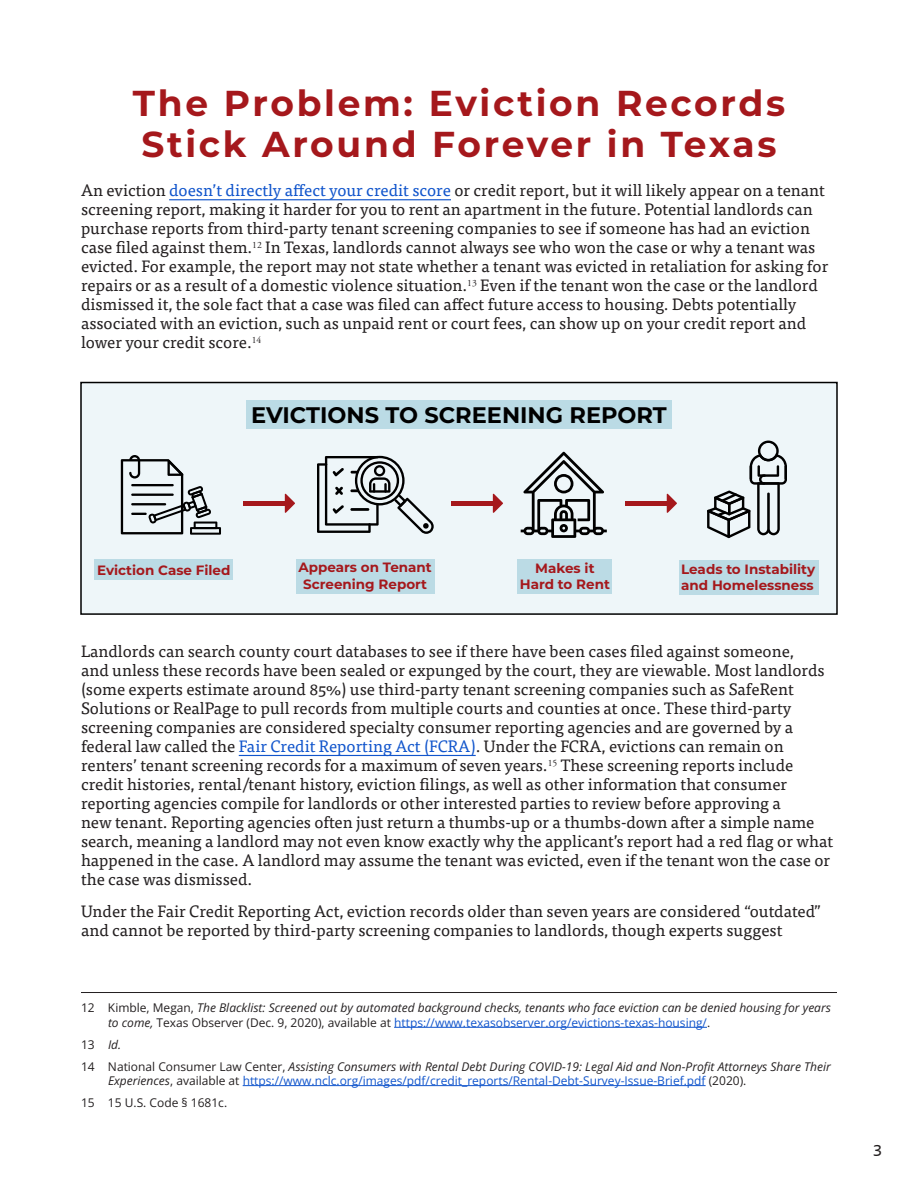
<style>
.page{position:relative;width:918px;height:1188px;background:#fff}
.page>*{position:absolute;margin:0;border:0;box-sizing:border-box;transform-origin:0 0}
._3__Header_1_Youth_E{font:700 36px/41.4px "Montserrat";letter-spacing:.075em;color:#a5181c}
.t1{font:700 22.5px "Montserrat";color:#000}
._1__Youth_Evictions{font:16.5px/18.9px "Tisa Pro";color:#231f20}
.t2{font:16.5px "Tisa Sans Pro";color:#231f20}
.t3{font:700 13.5px/16.2px "Montserrat";color:#a5181c;text-align:center}
._2__Footnotes_Youth{font:italic 12px/14.4px "Open Sans";color:#231f20}
._2__Footnotes_Youth-2{font:12px "Open Sans";color:#231f20}
.s1{color:#15c}
.s2{font-style:normal}
.s3{font-style:normal;color:#15c}
</style>
<div class="page">
<hr style="left:169px;top:199px;width:282px;height:1px;background:#15c">
<hr style="left:239px;top:755px;width:237px;height:1px;background:#15c">
<div style="left:81px;top:383px;width:756px;height:231px;background:#eef6f9"></div>
<div style="left:80px;top:382px;width:758px;height:233px;border:2px solid #000"></div>
<div style="left:246px;top:401px;width:426px;height:28px;background:#bbdbe5"></div>
<svg style="left:121px;top:455px;width:100px;height:80px"></svg>
<div style="left:95px;top:559px;width:138px;height:21px;background:#bbdbe5"></div>
<div style="left:296px;top:559px;width:139px;height:35px;background:#bbdbe5"></div>
<div style="left:517px;top:559px;width:95px;height:35px;background:#bbdbe5"></div>
<div style="left:679px;top:560px;width:139px;height:34px;background:#bbdbe5"></div>
<svg style="left:317px;top:456px;width:117px;height:78px"></svg>
<svg style="left:521px;top:452px;width:86px;height:86px"></svg>
<div style="left:243px;top:501px;width:43px;height:5px;background:#a5181c"></div>
<svg style="left:285px;top:494px;width:10px;height:19px"></svg>
<hr style="left:451px;top:501px;width:43px;height:4px;background:#a5181c">
<svg style="left:493px;top:494px;width:10px;height:19px"></svg>
<hr style="left:625px;top:501px;width:43px;height:4px;background:#a5181c">
<svg style="left:667px;top:494px;width:10px;height:19px"></svg>
<svg style="left:707px;top:441px;width:80px;height:97px"></svg>
<hr style="left:81px;top:992px;width:756px;height:1px;background:#231f20">
<hr style="left:394px;top:1027px;width:313px;height:1px;background:#15c">
<hr style="left:243px;top:1085px;width:463px;height:1px;background:#15c">
<p class="_3__Header_1_Youth_E" style="left:133px;top:81px;width:654px">The Problem: Eviction Records<br>Stick Around Forever in Texas</p>
<p class="_1__Youth_Evictions" style="left:81px;top:180px;width:749px">An eviction <span class="s1">doesn’t directly affect your credit score</span> or credit report, but it will likely appear on a tenant screening report, making it harder for you to rent an apartment in the future. Potential landlords can purchase reports from third-party tenant screening companies to see if someone has had an eviction case filed against them.<sup>12</sup> In Texas, landlords cannot always see who won the case or why a tenant was evicted. For example, the report may not state whether a tenant was evicted in retaliation for asking for repairs or as a result of a domestic violence situation.<sup>13</sup> Even if the tenant won the case or the landlord dismissed it, the sole fact that a case was filed can affect future access to housing. Debts potentially associated with an eviction, such as unpaid rent or court fees, can show up on your credit report and lower your credit score.<sup>14</sup></p>
<p class="t1" style="left:251px;top:399px;width:417px">EVICTIONS TO SCREENING REPORT</p>
<p class="t3" style="left:97px;top:561px;width:135px">Eviction Case Filed</p>
<p class="t3" style="left:298px;top:559px;width:135px">Appears on Tenant<br>Screening Report</p>
<p class="t3" style="left:520px;top:559px;width:92px">Makes it<br>Hard to Rent</p>
<p class="t3" style="left:681px;top:561px;width:136px;text-align:left">Leads to Instability and Homelessness</p>
<p class="_1__Youth_Evictions" style="left:81px;top:641px;width:754px">Landlords can search county court databases to see if there have been cases filed against someone,<br>and unless these records have been sealed or expunged by the court, they are viewable. Most landlords (some experts estimate around 85%) use third-party tenant screening companies such as SafeRent Solutions or RealPage to pull records from multiple courts and counties at once. These third-party screening companies are considered specialty consumer reporting agencies and are governed by a federal law called the <span class="s1">Fair Credit Reporting Act (FCRA)</span>. Under the FCRA, evictions can remain on renters’ tenant screening records for a maximum of seven years.<sup>15</sup> These screening reports include credit histories, rental/tenant history, eviction filings, as well as other information that consumer reporting agencies compile for landlords or other interested parties to review before approving a<br>new tenant. Reporting agencies often just return a thumbs-up or a thumbs-down after a simple name search, meaning a landlord may not even know exactly why the applicant’s report had a red flag or what happened in the case. A landlord may assume the tenant was evicted, even if the tenant won the case or the case was dismissed.</p>
<p class="_1__Youth_Evictions" style="left:81px;top:901px;width:742px">Under the Fair Credit Reporting Act, eviction records older than seven years are considered “outdated” and cannot be reported by third-party screening companies to landlords, though experts suggest</p>
<p class="_2__Footnotes_Youth" style="left:108px;top:1000px;width:725px;text-indent:-27px"><span class="s2">12 Kimble, Megan,</span> The Blacklist: Screened out by automated background checks, tenants who face eviction can be denied housing for years to come, <span class="s2">Texas Observer (Dec. 9, 2020), available at</span> <span class="s3">https://www.texasobserver.org/evictions-texas-housing/</span><span class="s2">.</span></p>
<p class="_2__Footnotes_Youth" style="left:81px;top:1037px;width:42px"><span class="s2">13</span> Id.</p>
<p class="_2__Footnotes_Youth" style="left:108px;top:1059px;width:724px;text-indent:-27px"><span class="s2">14 National Consumer Law Center,</span> Assisting Consumers with Rental Debt During COVID-19: Legal Aid and Non-Profit Attorneys Share Their<br>Experiences<span class="s2">, available at</span> <span class="s3">https://www.nclc.org/images/pdf/credit_reports/Rental-Debt-Survey-Issue-Brief.pdf</span> <span class="s2">(2020).</span></p>
<p class="_2__Footnotes_Youth-2" style="left:81px;top:1094px;width:148px">15 15 U.S. Code § 1681c.</p>
<p class="t2" style="left:873px;top:1137px;width:10px">3</p>
</div>
